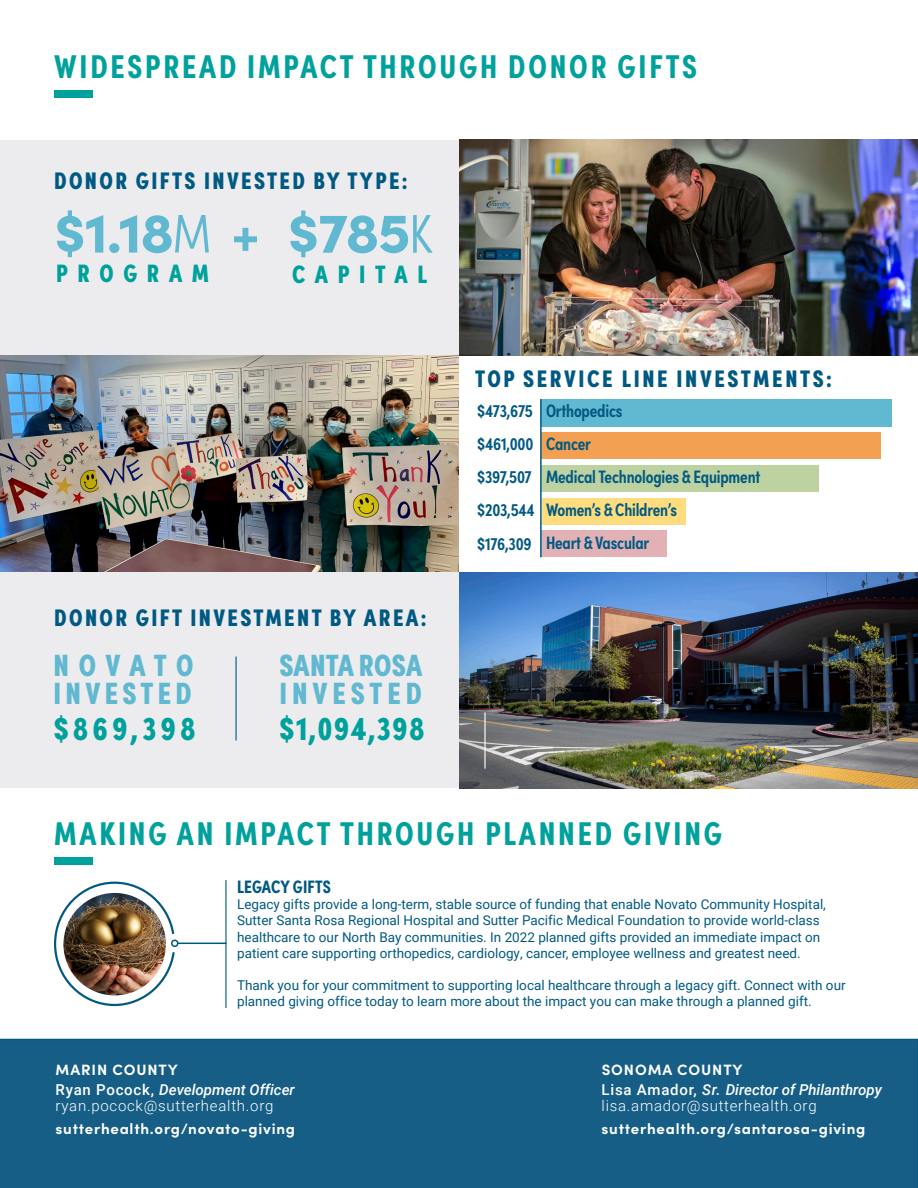
<style>
.page{position:relative;width:918px;height:1188px;background:#fff}
.page>*{position:absolute;margin:0;border:0;box-sizing:border-box;transform-origin:0 0}
.t1{font:900 55.95px "Sofia Pro";color:#60b8d1}
.t2{font:900 33.6px "Sofia Pro Condensed";letter-spacing:.08em;color:#00a19c}
.t3{font:700 33px "Sofia Pro Condensed";letter-spacing:.085em;color:#00a19c}
.t4{font:900 30.75px "Sofia Pro Condensed";letter-spacing:.14em;color:#60b8d1}
.t5{font:900 30.75px "Sofia Pro Condensed";letter-spacing:.005em;color:#60b8d1}
.t6{font:900 30.75px "Sofia Pro Condensed";letter-spacing:.16em;color:#60b8d1}
.t7{font:900 25.2px "Sofia Pro Condensed";letter-spacing:.385em;color:#00a19c}
.t8{font:900 24px "Sofia Pro Condensed";letter-spacing:.1em;color:#005982}
.t9{font:600 18px "Sofia Pro Condensed";letter-spacing:-.01em;color:#005982}
.t10{font:700 18px "Sofia Pro Condensed";letter-spacing:.005em;color:#005982}
.t11{font:italic 500 15px/19.5px "Roboto";color:#fff}
.t12{font:700 15px "Sofia Pro";letter-spacing:.05em;color:#fff}
.t13{font:300 15px "Roboto";letter-spacing:.05em;color:#fff}
.t14{font:13.5px/16.2px "Roboto";color:#005982}
.s1{font-family:"Sofia Pro Condensed";font-weight:300;font-size:54.6px}
.s2{font-family:"Sofia Pro";font-weight:700;font-style:normal}
.s3{font-style:normal}
</style>
<div class="page">
<div style="left:0;top:140px;width:459px;height:216px;background:#ececee"></div>
<div style="left:0;top:572px;width:459px;height:216px;background:#ececee"></div>
<div style="left:0;top:1039px;width:918px;height:149px;background:#165e86"></div>
<hr style="left:225px;top:880px;width:2px;height:128px;background:#005982">
<hr style="left:178px;top:943px;width:49px;height:1px;background:#005982">
<div style="left:171px;top:940px;width:8px;height:7px;border:2px solid #005982;border-radius:50%"></div>
<img style="left:54px;top:881px;width:122px;height:126px">
<img style="left:0;top:356px;width:459px;height:216px">
<img style="left:459px;top:140px;width:459px;height:216px">
<img style="left:459px;top:572px;width:459px;height:216px">
<div style="left:54px;top:90px;width:39px;height:8px;background:#00a19c"></div>
<div style="left:54px;top:857px;width:39px;height:8px;background:#00a19c"></div>
<hr style="left:484px;top:712px;width:2px;height:57px;background:#fff">
<hr style="left:235px;top:657px;width:2px;height:84px;background:#005982">
<div style="left:541px;top:399px;width:351px;height:27px;background:#60b8d1"></div>
<div style="left:541px;top:432px;width:340px;height:27px;background:#f4a052"></div>
<div style="left:541px;top:465px;width:277px;height:27px;background:#bdd2a0"></div>
<div style="left:541px;top:498px;width:145px;height:27px;background:#ffdc7e"></div>
<div style="left:541px;top:530px;width:126px;height:27px;background:#e2b1b6"></div>
<hr style="left:540px;top:399px;width:2px;height:158px;background:#005982">
<hr style="left:917px;top:177px;width:1px;height:486px;background:#939598">
<p class="t3" style="left:54px;top:41px;width:644px">WIDESPREAD IMPACT THROUGH DONOR GIFTS</p>
<p class="t8" style="left:54px;top:162px;width:355px">DONOR GIFTS INVESTED BY TYPE:</p>
<p class="t1" style="left:54px;top:189px;width:207px">$1.18<span class="s1">M</span> +</p>
<p class="t1" style="left:288px;top:189px;width:146px">$785<span class="s1">K</span></p>
<p class="t7" style="left:56px;top:254px;width:155px">PROGRAM</p>
<p class="t7" style="left:292px;top:254px;width:137px">CAPITAL</p>
<p class="t8" style="left:54px;top:599px;width:374px">DONOR GIFT INVESTMENT BY AREA:</p>
<p class="t4" style="left:54px;top:642px;width:142px">NOVATO</p>
<p class="t4" style="left:54px;top:670px;width:140px">INVESTED</p>
<p class="t5" style="left:279px;top:642px;width:144px">SANTA ROSA</p>
<p class="t6" style="left:279px;top:670px;width:144px">INVESTED</p>
<p class="t2" style="left:53px;top:702px;width:144px">$869,398</p>
<p class="t2" style="left:279px;top:702px;width:147px">$1,094,398</p>
<p class="t8" style="left:475px;top:360px;width:358px">TOP SERVICE LINE INVESTMENTS:</p>
<p class="t9" style="left:477px;top:398px;width:57px">$473,675</p>
<p class="t9" style="left:546px;top:398px;width:78px">Orthopedics</p>
<p class="t9" style="left:546px;top:431px;width:46px">Cancer</p>
<p class="t9" style="left:546px;top:463px;width:216px">Medical Technologies &amp; Equipment</p>
<p class="t9" style="left:546px;top:496px;width:133px">Women’s &amp; Children’s</p>
<p class="t9" style="left:546px;top:529px;width:105px">Heart &amp; Vascular</p>
<p class="t9" style="left:477px;top:431px;width:58px">$461,000</p>
<p class="t9" style="left:477px;top:463px;width:56px">$397,507</p>
<p class="t9" style="left:477px;top:496px;width:59px">$203,544</p>
<p class="t9" style="left:477px;top:530px;width:56px">$176,309</p>
<p class="t3" style="left:54px;top:808px;width:669px">MAKING AN IMPACT THROUGH PLANNED GIVING</p>
<p class="t10" style="left:237px;top:873px;width:95px">LEGACY GIFTS</p>
<p class="t14" style="left:237px;top:896px;width:590px">Legacy gifts provide a long-term, stable source of funding that enable Novato Community Hospital, Sutter Santa Rosa Regional Hospital and Sutter Pacific Medical Foundation to provide world-class healthcare to our North Bay communities. In 2022 planned gifts provided an immediate impact on patient care supporting orthopedics, cardiology, cancer, employee wellness and greatest need.</p>
<p class="t14" style="left:237px;top:977px;width:610px">Thank you for your commitment to supporting local healthcare through a legacy gift. Connect with our planned giving office today to learn more about the impact you can make through a planned gift.</p>
<p class="t11" style="left:56px;top:1060px;width:241px"><span class="s2">MARIN COUNTY<br></span><span class="s3">Ryan Pocock,</span> Development Officer</p>
<p class="t13" style="left:56px;top:1096px;width:219px">ryan.pocock@sutterhealth.org</p>
<p class="t12" style="left:56px;top:1117px;width:241px">sutterhealth.org/novato-giving</p>
<p class="t11" style="left:602px;top:1060px;width:282px"><span class="s2">SONOMA COUNTY<br></span><span class="s3">Lisa Amador,</span> Sr. Director of Philanthropy</p>
<p class="t13" style="left:602px;top:1096px;width:217px">lisa.amador@sutterhealth.org</p>
<p class="t12" style="left:602px;top:1117px;width:265px">sutterhealth.org/santarosa-giving</p>
</div>
